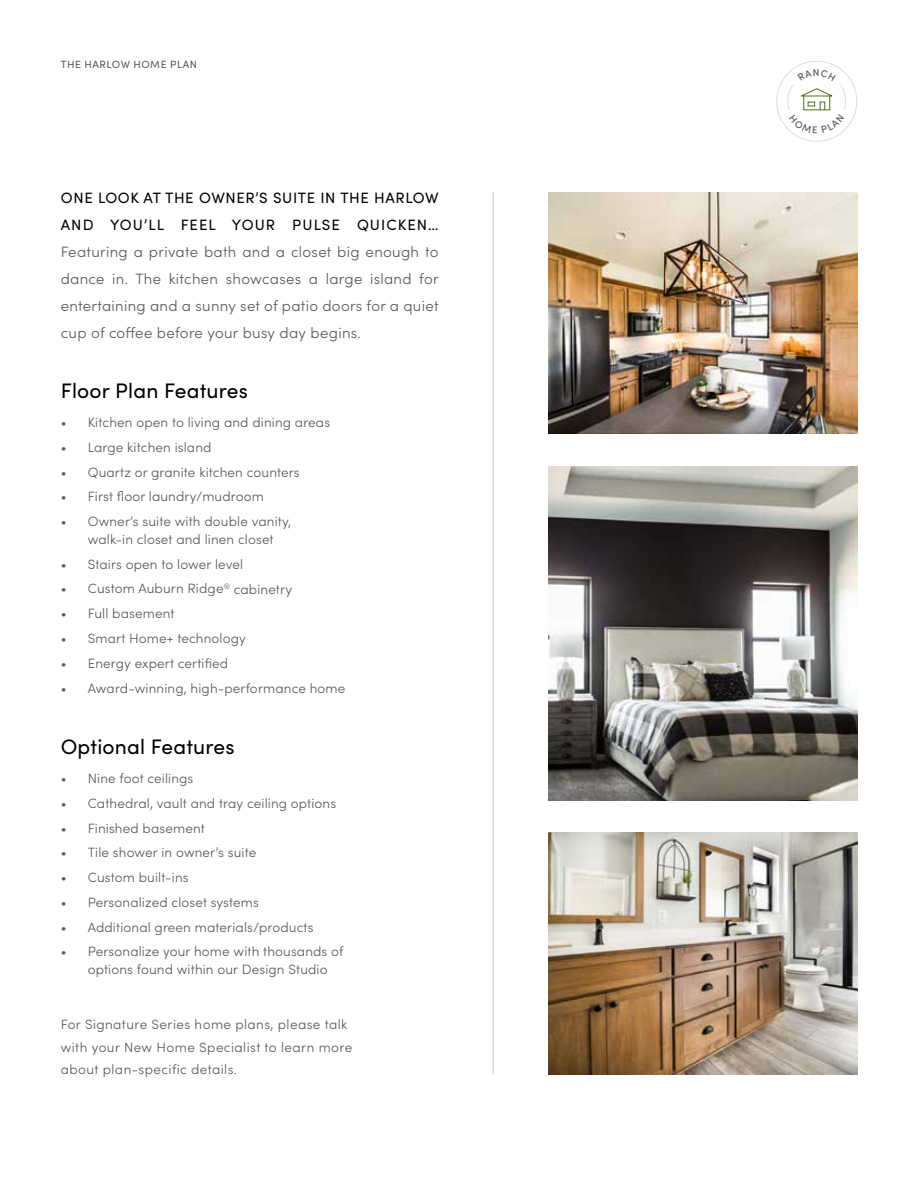
<style>
.page{position:relative;width:918px;height:1188px;background:#fff}
.page>*{position:absolute;margin:0;border:0;box-sizing:border-box;transform-origin:0 0}
.t1{font:21px "Sofia Pro";letter-spacing:.01em;color:#000}
.t2{font:300 15px/27px "Sofia Pro";letter-spacing:.02em;color:#58595b;text-align:justify}
.t3{font:15px/27px "Sofia Pro";letter-spacing:.04em;color:#000}
.t4{font:300 13.5px/18px "Sofia Pro";letter-spacing:.01em;color:#58595b}
.t5{font:300 13.5px/22.5px "Sofia Pro";letter-spacing:.03em;color:#58595b}
.t6{font:10.5px "Sofia Pro";letter-spacing:.05em;color:#58595b}
</style>
<div class="page">
<div style="left:776px;top:61px;width:81px;height:81px;border:1px solid #dcddde;border-radius:50%"></div>
<hr style="left:492px;top:192px;width:2px;height:882px;background:#dcddde">
<img style="left:548px;top:466px;width:309px;height:334px">
<img style="left:548px;top:192px;width:309px;height:242px">
<img style="left:548px;top:833px;width:309px;height:241px">
<svg style="left:787px;top:69px;width:60px;height:65px"></svg>
<p class="t6" style="left:61px;top:57px;width:138px">THE HARLOW HOME PLAN</p>
<p class="t3" style="left:61px;top:183px;width:379px">ONE LOOK AT THE OWNER’S SUITE IN THE HARLOW<br>AND YOU’LL FEEL YOUR PULSE QUICKEN…</p>
<p class="t2" style="left:61px;top:237px;width:380px">Featuring a private bath and a closet big enough to dance in. The kitchen showcases a large island for entertaining and a sunny set of patio doors for a quiet cup of coffee before your busy day begins.</p>
<h1 class="t1" style="left:61px;top:376px;width:189px">Floor Plan Features</h1>
<p class="t4" style="left:61px;top:413px;width:271px">• Kitchen open to living and dining areas</p>
<p class="t4" style="left:61px;top:437px;width:152px">• Large kitchen island</p>
<p class="t4" style="left:61px;top:462px;width:240px">• Quartz or granite kitchen counters</p>
<p class="t4" style="left:61px;top:487px;width:205px">• First floor laundry/mudroom</p>
<p class="t4" style="left:88px;top:512px;width:205px;text-indent:-27px">• Owner’s suite with double vanity, walk-in closet and linen closet</p>
<p class="t4" style="left:61px;top:554px;width:184px">• Stairs open to lower level</p>
<p class="t4" style="left:61px;top:579px;width:233px">• Custom Auburn Ridge<sup>®</sup> cabinetry</p>
<p class="t4" style="left:61px;top:604px;width:115px">• Full basement</p>
<p class="t4" style="left:61px;top:629px;width:187px">• Smart Home+ technology</p>
<p class="t4" style="left:61px;top:653px;width:169px">• Energy expert certified</p>
<p class="t4" style="left:61px;top:678px;width:286px">• Award-winning, high-performance home</p>
<h1 class="t1" style="left:61px;top:732px;width:175px">Optional Features</h1>
<p class="t4" style="left:61px;top:769px;width:134px">• Nine foot ceilings</p>
<p class="t4" style="left:61px;top:793px;width:277px">• Cathedral, vault and tray ceiling options</p>
<p class="t4" style="left:61px;top:818px;width:146px">• Finished basement</p>
<p class="t4" style="left:61px;top:843px;width:197px">• Tile shower in owner’s suite</p>
<p class="t4" style="left:61px;top:868px;width:129px">• Custom built-ins</p>
<p class="t4" style="left:61px;top:892px;width:200px">• Personalized closet systems</p>
<p class="t4" style="left:61px;top:917px;width:254px">• Additional green materials/products</p>
<p class="t4" style="left:88px;top:942px;width:257px;text-indent:-27px">• Personalize your home with thousands of options found within our Design Studio</p>
<p class="t5" style="left:61px;top:1012px;width:293px">For Signature Series home plans, please talk with your New Home Specialist to learn more about plan-specific details.</p>
</div>
